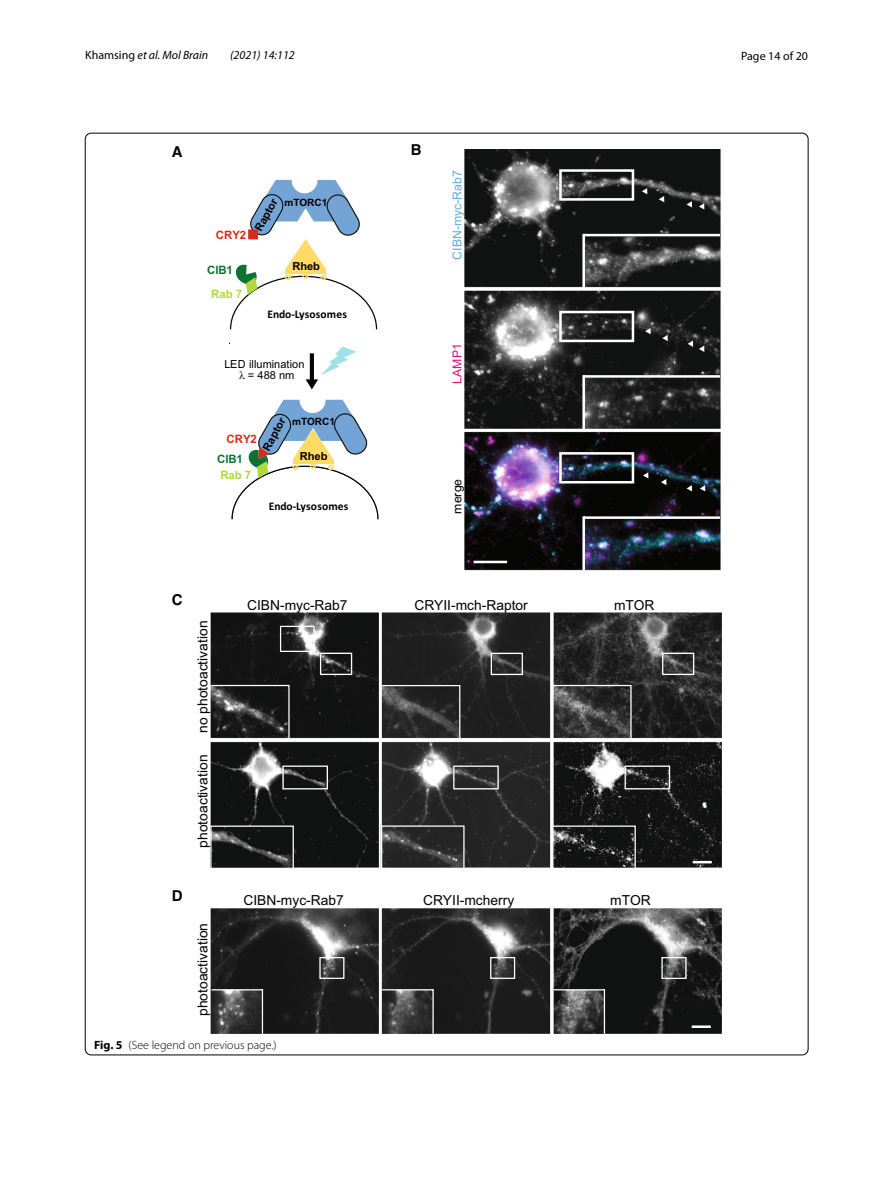
<style>
.page{position:relative;width:893px;height:1187px;background:#fff}
.page>*{position:absolute;margin:0;border:0;box-sizing:border-box;transform-origin:0 0}
.t1{font:15px "Helvetica Bold 10";color:#000}
.t2{font:13.8px "Arial MT11";color:#000}
.t3{font:12.3px "Arial MT11";color:#5cafd9}
.t4{font:12.3px "Arial MT11";color:#df0e85}
.t5{font:12.3px "Arial MT11";color:#000}
.t6{font:italic 12px "Myriad Pro";color:#000}
.t7{font:300 12px "Myriad Pro";color:#000}
.t8{font:12px "Myriad Pro";color:#000}
.t9{font:700 11.7px "Calibri";letter-spacing:.015em;color:#000}
.t10{font:700 11.55px "Arial";letter-spacing:-.005em;color:#afd93e}
.t11{font:700 11.55px "Arial";letter-spacing:-.01em;color:#0c7331}
.t12{font:700 11.55px "Arial";letter-spacing:-.01em;color:#db2a1a}
.t13{font:11.1px "Arial MT11";letter-spacing:.005em;color:#000}
.t14{font:700 11.1px "Arial";color:#000}
.t15{font:700 10.05px "Arial";color:#000}
.s1{font-style:normal}
.s2{font-weight:700}
</style>
<div class="page">
<img style="left:211px;top:150px;width:510px;height:883px">
<hr style="left:693px;top:860px;width:19px;height:3px;background:#fff">
<svg style="left:210px;top:625px;width:477px;height:408px"></svg>
<svg style="left:692px;top:1025px;width:19px;height:2px"></svg>
<svg style="left:210px;top:652px;width:485px;height:87px;background:#323232"></svg>
<svg style="left:471px;top:168px;width:250px;height:405px;background:#38373b"></svg>
<div style="left:292px;top:167px;width:25px;height:26px;background:#fff;border-radius:50%"></div>
<div style="left:292px;top:167px;width:25px;height:26px;border:1px solid #fff;border-radius:50%"></div>
<div style="left:300px;top:387px;width:25px;height:25px;background:#fff;border-radius:50%"></div>
<div style="left:300px;top:387px;width:26px;height:26px;border:1px solid #fff;border-radius:50%"></div>
<svg style="left:231px;top:400px;width:148px;height:120px"></svg>
<svg style="left:645px;top:328px;width:6px;height:6px"></svg>
<svg style="left:642px;top:188px;width:5px;height:6px"></svg>
<svg style="left:643px;top:472px;width:5px;height:6px"></svg>
<svg style="left:661px;top:479px;width:5px;height:6px"></svg>
<svg style="left:659px;top:196px;width:5px;height:6px"></svg>
<svg style="left:662px;top:335px;width:6px;height:6px"></svg>
<svg style="left:688px;top:340px;width:5px;height:7px"></svg>
<svg style="left:686px;top:201px;width:6px;height:6px"></svg>
<svg style="left:686px;top:485px;width:6px;height:6px"></svg>
<svg style="left:699px;top:346px;width:5px;height:6px"></svg>
<svg style="left:699px;top:203px;width:5px;height:6px"></svg>
<svg style="left:700px;top:485px;width:5px;height:6px"></svg>
<svg style="left:228px;top:180px;width:150px;height:209px"></svg>
<p class="t6" style="left:85px;top:48px;width:125px"><span class="s1">Khamsing</span> et al. Mol Brain</p>
<p class="t6" style="left:230px;top:48px;width:66px">(2021) 14:112</p>
<p class="t8" style="left:741px;top:48px;width:68px">Page 14 of 20</p>
<p class="t1" style="left:172px;top:142px;width:12px">A</p>
<p class="t1" style="left:411px;top:141px;width:12px">B</p>
<p class="t12" style="left:216px;top:227px;width:32px">CRY2</p>
<p class="t11" style="left:207px;top:262px;width:27px">CIB1</p>
<p class="t10" style="left:211px;top:286px;width:32px">Rab 7</p>
<p class="t14" style="left:251px;top:227px;width:37px;rotate:-62deg">Raptor</p>
<p class="t15" style="left:285px;top:195px;width:44px">mTORC1</p>
<p class="t14" style="left:292px;top:258px;width:29px">Rheb</p>
<p class="t9" style="left:267px;top:307px;width:81px">Endo-Lysosomes</p>
<p class="t13" style="left:224px;top:356px;width:82px">LED illumination</p>
<p class="t13" style="left:248px;top:368px;width:48px">= 488 nm</p>
<p class="t14" style="left:259px;top:446px;width:37px;rotate:-62deg">Raptor</p>
<p class="t15" style="left:292px;top:415px;width:44px">mTORC1</p>
<p class="t12" style="left:226px;top:431px;width:32px">CRY2</p>
<p class="t14" style="left:300px;top:448px;width:29px">Rheb</p>
<p class="t11" style="left:217px;top:451px;width:27px">CIB1</p>
<p class="t10" style="left:220px;top:467px;width:32px">Rab 7</p>
<p class="t9" style="left:269px;top:499px;width:81px">Endo-Lysosomes</p>
<p class="t3" style="left:449px;top:260px;width:91px;rotate:-90deg">CIBN-myc-Rab7</p>
<p class="t4" style="left:449px;top:383px;width:42px;rotate:-90deg">LAMP1</p>
<p class="t5" style="left:449px;top:513px;width:36px;rotate:-90deg">merge</p>
<p class="t1" style="left:172px;top:590px;width:12px">C</p>
<p class="t2" style="left:193px;top:732px;width:114px;rotate:-90deg">no photoactivation</p>
<p class="t2" style="left:193px;top:847px;width:94px;rotate:-90deg">photoactivation</p>
<p class="t1" style="left:172px;top:887px;width:12px">D</p>
<p class="t2" style="left:193px;top:1015px;width:94px;rotate:-90deg">photoactivation</p>
<p class="t2" style="left:247px;top:596px;width:102px">CIBN-myc-Rab7</p>
<p class="t2" style="left:414px;top:596px;width:115px">CRYII-mch-Raptor</p>
<p class="t2" style="left:614px;top:596px;width:42px">mTOR</p>
<p class="t2" style="left:243px;top:891px;width:102px">CIBN-myc-Rab7</p>
<p class="t2" style="left:423px;top:891px;width:93px">CRYII-mcherry</p>
<p class="t2" style="left:610px;top:891px;width:42px">mTOR</p>
<p class="t7" style="left:94px;top:1038px;width:184px"><span class="s2">Fig. 5</span> (See legend on previous page.)</p>
</div>
